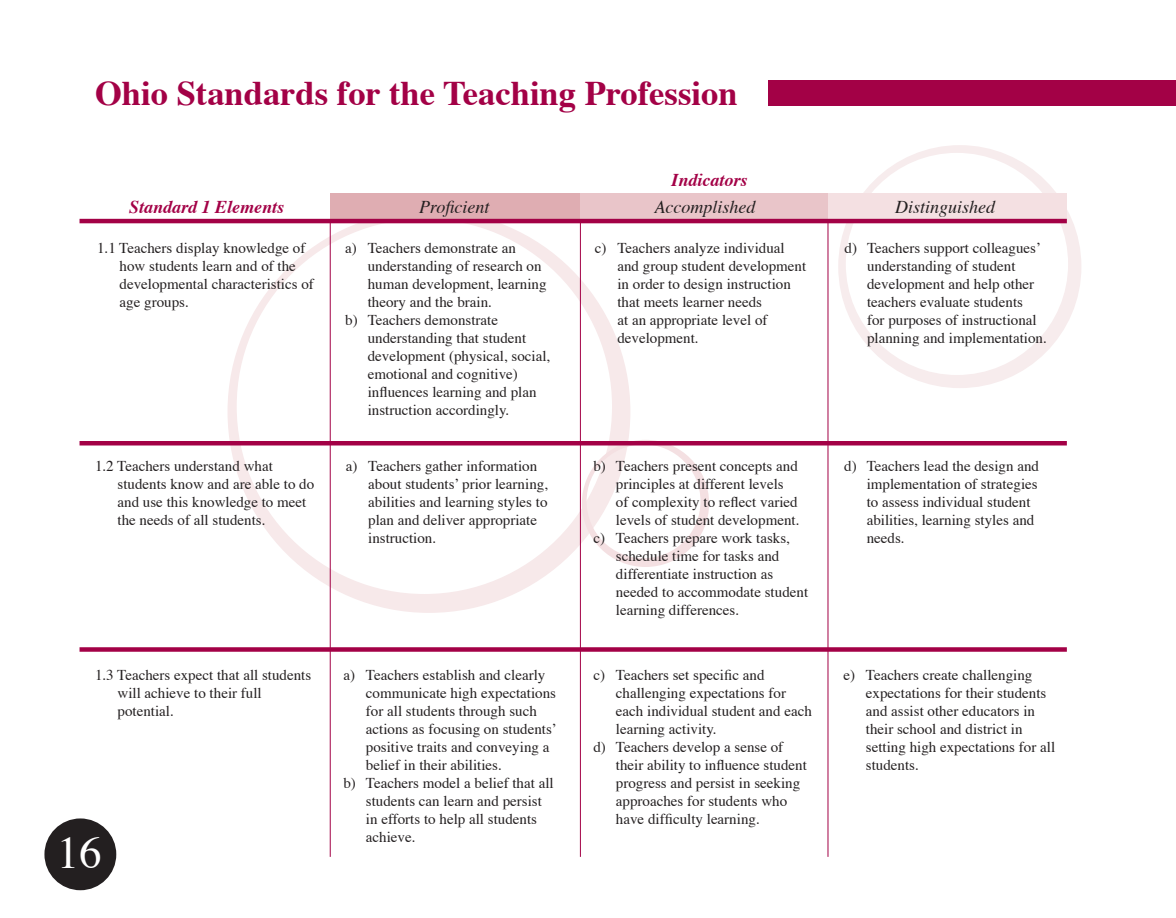
<style>
.page{position:relative;width:1176px;height:918px;background:#fff}
.page>*{position:absolute;margin:0;border:0;box-sizing:border-box;transform-origin:0 0}
.t1{font:45px "Times";color:#fff}
.t2{font:700 34.5px "Times";color:#a30146}
.t3{font:italic 18px "Times";color:#231f20}
.t4{font:italic 700 18px "Times";color:#a30146}
.t5{font:15px/18px "Times";color:#231f20}
</style>
<div class="page">
<div style="left:768px;top:80px;width:407px;height:25px;background:#a30146"></div>
<svg style="left:838px;top:145px;width:243px;height:243px"></svg>
<svg style="left:227px;top:218px;width:403px;height:395px"></svg>
<svg style="left:581px;top:440px;width:128px;height:127px"></svg>
<div style="left:44px;top:818px;width:72px;height:72px;background:#231f20;border-radius:50%"></div>
<div style="left:826px;top:193px;width:240px;height:29px;background:#f4e0e2"></div>
<div style="left:330px;top:193px;width:253px;height:29px;background:#dfadb2"></div>
<div style="left:580px;top:193px;width:247px;height:29px;background:#e9c5c9"></div>
<hr style="left:330px;top:222px;width:1px;height:635px;background:#a30146">
<hr style="left:580px;top:222px;width:1px;height:635px;background:#a30146">
<hr style="left:827px;top:222px;width:1px;height:635px;background:#a30146">
<hr style="left:79px;top:219px;width:987px;height:4px;background:#a30146">
<div style="left:79px;top:441px;width:987px;height:5px;background:#a30146"></div>
<div style="left:79px;top:647px;width:987px;height:5px;background:#a30146"></div>
<h2 class="t2" style="left:95px;top:60px;width:643px">Ohio Standards for the Teaching Profession</h2>
<p class="t4" style="left:671px;top:163px;width:78px">Indicators</p>
<p class="t4" style="left:129px;top:190px;width:157px">Standard 1 Elements</p>
<p class="t3" style="left:419px;top:190px;width:72px">Proficient</p>
<p class="t3" style="left:654px;top:190px;width:102px">Accomplished</p>
<p class="t3" style="left:894px;top:190px;width:102px">Distinguished</p>
<p class="t5" style="left:120px;top:238px;width:196px;text-indent:-22px">1.1 Teachers display knowledge of how students learn and of the developmental characteristics of age groups.</p>
<p class="t5" style="left:345px;top:238px;width:172px">a) Teachers demonstrate an</p>
<p class="t5" style="left:367px;top:256px;width:175px">understanding of research on</p>
<p class="t5" style="left:367px;top:274px;width:180px">human development, learning</p>
<p class="t5" style="left:367px;top:292px;width:126px">theory and the brain.</p>
<p class="t5" style="left:345px;top:310px;width:154px">b) Teachers demonstrate</p>
<p class="t5" style="left:367px;top:328px;width:160px">understanding that student</p>
<p class="t5" style="left:367px;top:346px;width:184px">development (physical, social,</p>
<p class="t5" style="left:367px;top:364px;width:151px">emotional and cognitive)</p>
<p class="t5" style="left:367px;top:382px;width:170px">influences learning and plan</p>
<p class="t5" style="left:367px;top:400px;width:143px">instruction accordingly.</p>
<p class="t5" style="left:617px;top:238px;width:190px;text-indent:-22px">c) Teachers analyze individual and group student development in order to design instruction that meets learner needs<br>at an appropriate level of development.</p>
<p class="t5" style="left:866px;top:238px;width:181px;text-indent:-22px">d) Teachers support colleagues’ understanding of student development and help other teachers evaluate students<br>for purposes of instructional planning and implementation.</p>
<p class="t5" style="left:117px;top:456px;width:198px;text-indent:-22px">1.2 Teachers understand what students know and are able to do and use this knowledge to meet the needs of all students.</p>
<p class="t5" style="left:368px;top:456px;width:181px;text-indent:-22px">a) Teachers gather information about students’ prior learning, abilities and learning styles to plan and deliver appropriate instruction.</p>
<p class="t5" style="left:593px;top:456px;width:206px">b) Teachers present concepts and</p>
<p class="t5" style="left:615px;top:474px;width:169px">principles at different levels</p>
<p class="t5" style="left:615px;top:492px;width:183px">of complexity to reflect varied</p>
<p class="t5" style="left:615px;top:510px;width:185px">levels of student development.</p>
<p class="t5" style="left:593px;top:528px;width:198px">c) Teachers prepare work tasks,</p>
<p class="t5" style="left:615px;top:546px;width:165px">schedule time for tasks and</p>
<p class="t5" style="left:615px;top:564px;width:159px">differentiate instruction as</p>
<p class="t5" style="left:615px;top:582px;width:194px">needed to accommodate student</p>
<p class="t5" style="left:615px;top:600px;width:125px">learning differences.</p>
<p class="t5" style="left:117px;top:665px;width:195px;text-indent:-22px">1.3 Teachers expect that all students will achieve to their full potential.</p>
<p class="t5" style="left:343px;top:665px;width:203px">a) Teachers establish and clearly</p>
<p class="t5" style="left:366px;top:683px;width:191px">communicate high expectations</p>
<p class="t5" style="left:366px;top:701px;width:172px">for all students through such</p>
<p class="t5" style="left:366px;top:719px;width:192px">actions as focusing on students’</p>
<p class="t5" style="left:366px;top:737px;width:185px">positive traits and conveying a</p>
<p class="t5" style="left:366px;top:755px;width:137px">belief in their abilities.</p>
<p class="t5" style="left:343px;top:773px;width:212px">b) Teachers model a belief that all</p>
<p class="t5" style="left:366px;top:791px;width:177px">students can learn and persist</p>
<p class="t5" style="left:366px;top:809px;width:172px">in efforts to help all students</p>
<p class="t5" style="left:366px;top:827px;width:51px">achieve.</p>
<h1 class="t1" style="left:57px;top:810px;width:46px">16</h1>
<p class="t5" style="left:593px;top:665px;width:172px">c) Teachers set specific and</p>
<p class="t5" style="left:615px;top:683px;width:171px">challenging expectations for</p>
<p class="t5" style="left:615px;top:701px;width:197px">each individual student and each</p>
<p class="t5" style="left:615px;top:719px;width:102px">learning activity.</p>
<p class="t5" style="left:593px;top:737px;width:191px">d) Teachers develop a sense of</p>
<p class="t5" style="left:615px;top:755px;width:192px">their ability to influence student</p>
<p class="t5" style="left:615px;top:773px;width:186px">progress and persist in seeking</p>
<p class="t5" style="left:615px;top:791px;width:173px">approaches for students who</p>
<p class="t5" style="left:615px;top:809px;width:145px">have difficulty learning.</p>
<p class="t5" style="left:866px;top:456px;width:174px;text-indent:-22px">d) Teachers lead the design and implementation of strategies to assess individual student abilities, learning styles and needs.</p>
<p class="t5" style="left:865px;top:665px;width:191px;text-indent:-22px">e) Teachers create challenging expectations for their students and assist other educators in their school and district in setting high expectations for all students.</p>
</div>
